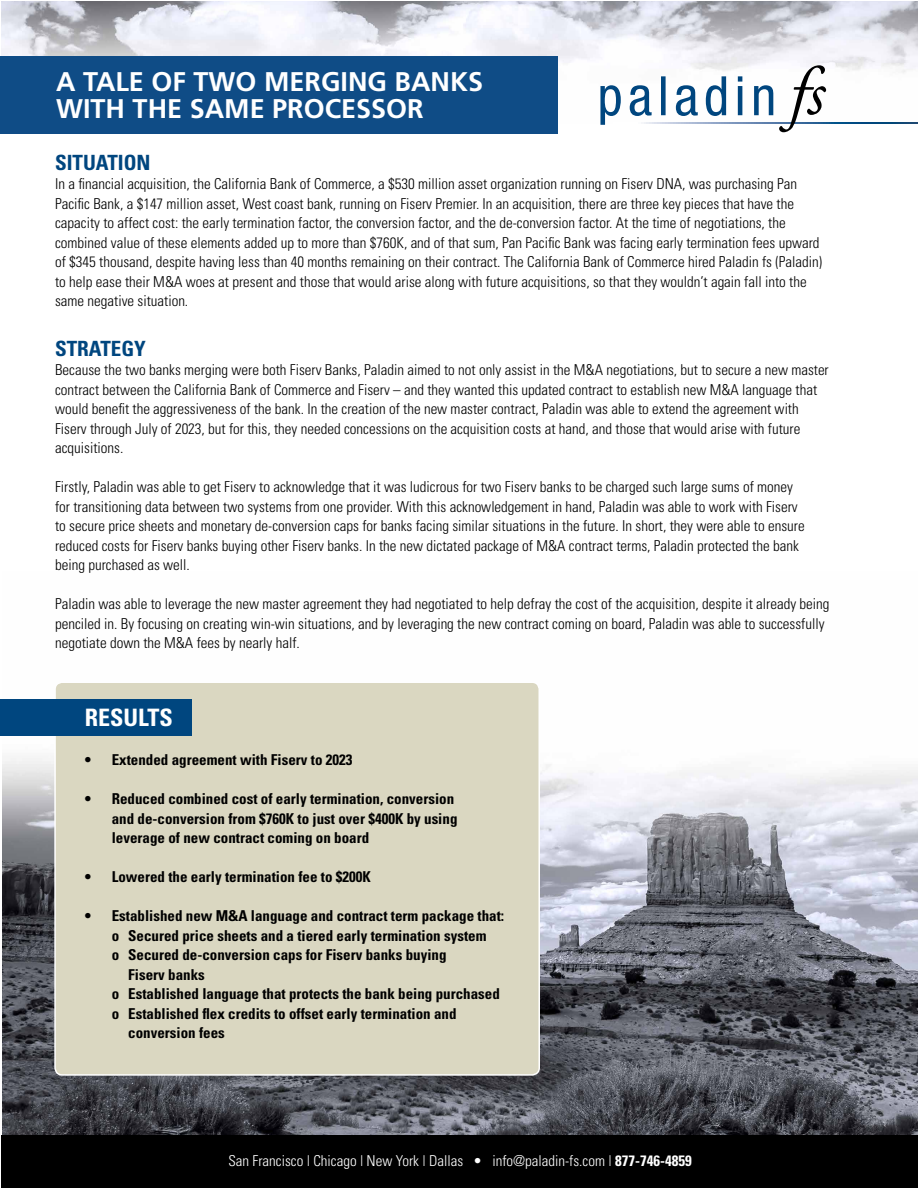
<style>
.page{position:relative;width:918px;height:1188px;background:#fff}
.page>*{position:absolute;margin:0;border:0;box-sizing:border-box;transform-origin:0 0}
.t1{font:700 27px/27px "Frutiger";color:#fff}
.t2{font:700 condensed 24px "Univers";color:#fff}
.t3{font:700 condensed 21px "Univers";color:#00467f}
.t4{font:300 condensed 15px/19.5px "Univers";color:#000}
.t5{font:700 condensed 15px/19.5px "Univers";color:#000}
.t6{font:300 condensed 15px "Univers";color:#fff}
.s1{font-weight:700}
</style>
<div class="page">
<img style="left:2px;top:735px;width:916px;height:400px">
<img style="left:1px;top:1px;width:917px;height:115px">
<div style="left:0;top:57px;width:558px;height:77px;background:#0f4c86"></div>
<svg style="left:773px;top:122px;width:145px;height:2px"></svg>
<svg style="left:779px;top:65px;width:47px;height:67px"></svg>
<svg style="left:600px;top:76px;width:173px;height:49px"></svg>
<div style="left:1px;top:1135px;width:917px;height:53px;background:#000"></div>
<div style="left:55px;top:682px;width:484px;height:393px;background:#dad7c1;border-radius:7px"></div>
<div style="left:54px;top:681px;width:486px;height:395px;border:2px solid #fff;border-radius:7px"></div>
<div style="left:0;top:699px;width:191px;height:36px;background:#00467f"></div>
<h1 class="t1" style="left:56px;top:68px;width:428px">A TALE OF TWO MERGING BANKS<br>WITH THE SAME PROCESSOR</h1>
<h3 class="t3" style="left:55px;top:149px;width:97px">SITUATION</h3>
<p class="t4" style="left:55px;top:174px;width:769px">In a financial acquisition, the California Bank of Commerce, a $530 million asset organization running on Fiserv DNA, was purchasing Pan Pacific Bank, a $147 million asset, West coast bank, running on Fiserv Premier. In an acquisition, there are three key pieces that have the capacity to affect cost: the early termination factor, the conversion factor, and the de-conversion factor. At the time of negotiations, the combined value of these elements added up to more than $760K, and of that sum, Pan Pacific Bank was facing early termination fees upward of $345 thousand, despite having less than 40 months remaining on their contract. The California Bank of Commerce hired Paladin fs (Paladin) to help ease their M&amp;A woes at present and those that would arise along with future acquisitions, so that they wouldn’t again fall into the same negative situation.</p>
<h3 class="t3" style="left:55px;top:335px;width:92px">STRATEGY</h3>
<p class="t4" style="left:55px;top:360px;width:775px">Because the two banks merging were both Fiserv Banks, Paladin aimed to not only assist in the M&amp;A negotiations, but to secure a new master contract between the California Bank of Commerce and Fiserv – and they wanted this updated contract to establish new M&amp;A language that would benefit the aggressiveness of the bank. In the creation of the new master contract, Paladin was able to extend the agreement with Fiserv through July of 2023, but for this, they needed concessions on the acquisition costs at hand, and those that would arise with future acquisitions.</p>
<p class="t4" style="left:55px;top:477px;width:751px">Firstly, Paladin was able to get Fiserv to acknowledge that it was ludicrous for two Fiserv banks to be charged such large sums of money for transitioning data between two systems from one provider. With this acknowledgement in hand, Paladin was able to work with Fiserv to secure price sheets and monetary de-conversion caps for banks facing similar situations in the future. In short, they were able to ensure reduced costs for Fiserv banks buying other Fiserv banks. In the new dictated package of M&amp;A contract terms, Paladin protected the bank being purchased as well.</p>
<p class="t4" style="left:55px;top:594px;width:776px">Paladin was able to leverage the new master agreement they had negotiated to help defray the cost of the acquisition, despite it already being penciled in. By focusing on creating win-win situations, and by leveraging the new contract coming on board, Paladin was able to successfully negotiate down the M&amp;A fees by nearly half.</p>
<h2 class="t2" style="left:85px;top:703px;width:89px">RESULTS</h2>
<p class="t5" style="left:85px;top:750px;width:269px">• Extended agreement with Fiserv to 2023</p>
<p class="t5" style="left:112px;top:789px;width:347px;text-indent:-27px">• Reduced combined cost of early termination, conversion and de-conversion from $760K to just over $400K by using leverage of new contract coming on board</p>
<p class="t5" style="left:85px;top:867px;width:288px">• Lowered the early termination fee to $200K</p>
<p class="t5" style="left:85px;top:906px;width:421px">• Established new M&amp;A language and contract term package that:</p>
<p class="t5" style="left:112px;top:925px;width:376px">o Secured price sheets and a tiered early termination system</p>
<p class="t5" style="left:112px;top:945px;width:336px">o Secured de-conversion caps for Fiserv banks buying</p>
<p class="t5" style="left:128px;top:964px;width:78px">Fiserv banks</p>
<p class="t5" style="left:112px;top:984px;width:390px">o Established language that protects the bank being purchased</p>
<p class="t5" style="left:112px;top:1003px;width:346px">o Established flex credits to offset early termination and</p>
<p class="t5" style="left:128px;top:1023px;width:98px">conversion fees</p>
<p class="t6" style="left:228px;top:1152px;width:465px">San Francisco | Chicago | New York | Dallas • info@paladin-fs.com | <span class="s1">877-746-4859</span></p>
</div>
